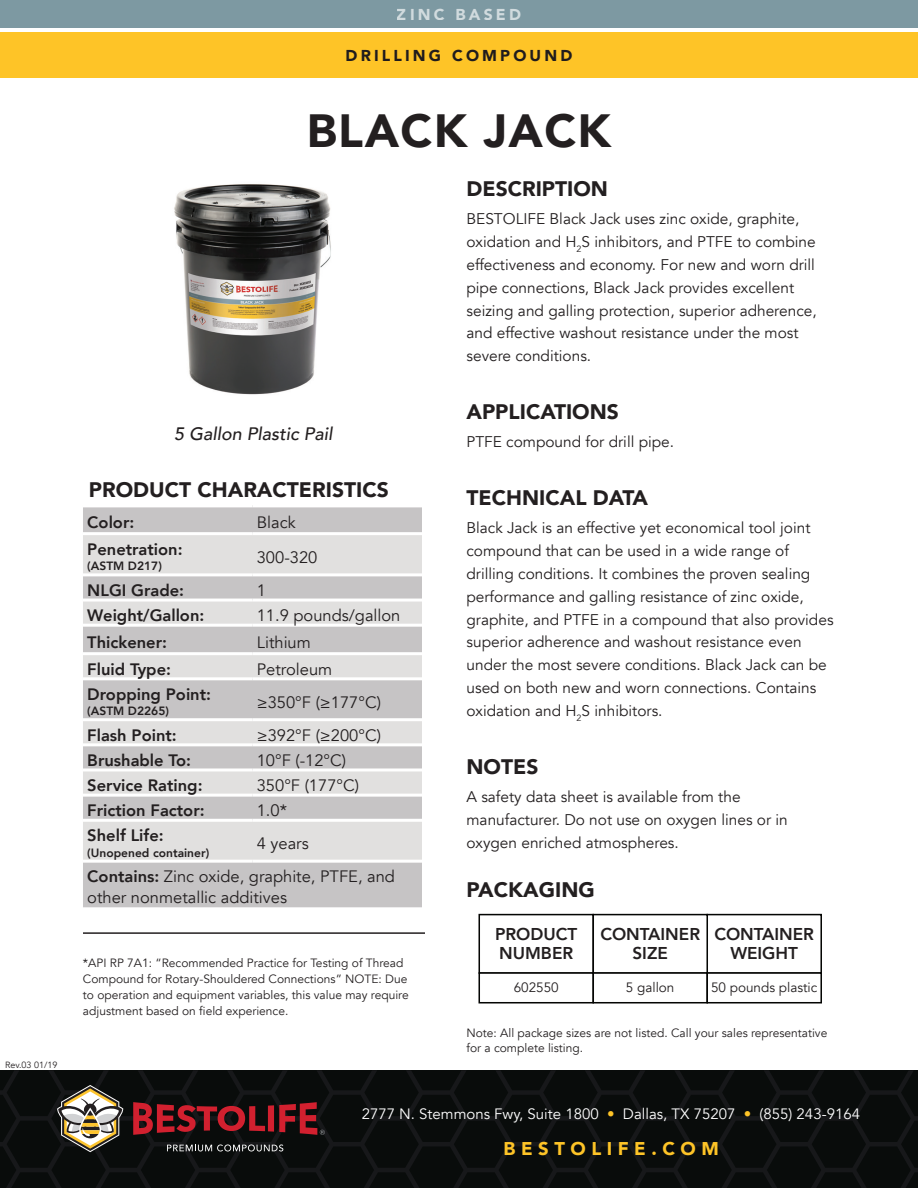
<style>
.page{position:relative;width:918px;height:1188px;background:#fff}
.page>*{position:absolute;margin:0;border:0;box-sizing:border-box;transform-origin:0 0}
.t1{font:900 46.5px "Avenir";letter-spacing:.03em;color:#231f20}
.t2{font:900 21px "Avenir";color:#231f20}
.t3{font:900 18.45px "Avenir";letter-spacing:.3em;color:#fec427}
.t4{font:italic 500 18px "Avenir";color:#231f20}
.t5{font:800 17.1px/19.5px "Avenir";color:#231f20;text-align:center}
.t6{font:16.5px/21px "Avenir";color:#231f20}
.t7{font:800 16.5px "Avenir";color:#231f20}
.t8{font:900 15.75px "Avenir";letter-spacing:.2em;color:#201c1d}
.t9{font:900 15.75px "Avenir";letter-spacing:.2em;color:#fff}
.t10{font:15.45px/23px "Avenir";color:#231f20}
.t11{font:15px "Avenir";color:#fff}
.t12{font:13.5px "Avenir";color:#231f20}
.t13{font:12px/15.8px "Avenir";color:#231f20}
.t14{font:800 12px "Avenir";color:#231f20}
.t15{font:9px "Avenir";color:#231f20}
.s1{font-weight:800}
.s2{color:#fec427}
</style>
<div class="page">
<svg style="left:0;top:1070px;width:918px;height:118px;background:#0b0d0d"></svg>
<svg style="left:167px;top:1144px;width:116px;height:7px"></svg>
<svg style="left:57px;top:1085px;width:66px;height:67px"></svg>
<svg style="left:133px;top:1102px;width:192px;height:33px;background:#61151c"></svg>
<img style="left:174px;top:184px;width:157px;height:211px">
<div style="left:0;top:0;width:918px;height:28px;background:#7d99a2"></div>
<div style="left:0;top:32px;width:918px;height:46px;background:#fec427"></div>
<div style="left:706px;top:914px;width:116px;height:60px;background:#fff;border:2px solid #040503"></div>
<div style="left:478px;top:914px;width:116px;height:60px;background:#fff;border:2px solid #040503"></div>
<div style="left:592px;top:914px;width:116px;height:60px;background:#fff;border:2px solid #040503"></div>
<div style="left:478px;top:972px;width:116px;height:32px;background:#fff;border:2px solid #040503"></div>
<div style="left:592px;top:972px;width:116px;height:32px;background:#fff;border:2px solid #040503"></div>
<div style="left:706px;top:972px;width:116px;height:32px;background:#fff;border:2px solid #040503"></div>
<hr style="left:83px;top:932px;width:342px;height:2px;background:#231f20">
<div style="left:83px;top:507px;width:339px;height:400px;background:#c6c4c5"></div>
<svg style="left:83px;top:535px;width:339px;height:325px;background:#d5d4d4"></svg>
<hr style="left:83px;top:532px;width:169px;height:3px;background:#fff">
<hr style="left:252px;top:532px;width:170px;height:3px;background:#fff">
<hr style="left:83px;top:573px;width:169px;height:3px;background:#fff">
<hr style="left:252px;top:573px;width:170px;height:3px;background:#fff">
<hr style="left:83px;top:599px;width:169px;height:3px;background:#fff">
<hr style="left:252px;top:599px;width:170px;height:3px;background:#fff">
<hr style="left:83px;top:624px;width:169px;height:3px;background:#fff">
<hr style="left:252px;top:624px;width:170px;height:3px;background:#fff">
<hr style="left:83px;top:652px;width:169px;height:3px;background:#fff">
<hr style="left:252px;top:652px;width:170px;height:3px;background:#fff">
<hr style="left:83px;top:677px;width:169px;height:3px;background:#fff">
<hr style="left:252px;top:677px;width:170px;height:3px;background:#fff">
<hr style="left:83px;top:718px;width:169px;height:3px;background:#fff">
<hr style="left:252px;top:718px;width:170px;height:3px;background:#fff">
<hr style="left:83px;top:743px;width:169px;height:3px;background:#fff">
<hr style="left:252px;top:743px;width:170px;height:3px;background:#fff">
<hr style="left:83px;top:768px;width:169px;height:3px;background:#fff">
<hr style="left:252px;top:768px;width:170px;height:3px;background:#fff">
<hr style="left:83px;top:794px;width:169px;height:3px;background:#fff">
<hr style="left:252px;top:794px;width:170px;height:3px;background:#fff">
<hr style="left:83px;top:819px;width:169px;height:3px;background:#fff">
<hr style="left:252px;top:819px;width:170px;height:3px;background:#fff">
<hr style="left:83px;top:860px;width:169px;height:3px;background:#fff">
<hr style="left:252px;top:860px;width:170px;height:3px;background:#fff">
<p class="t15" style="left:5px;top:1060px;width:54px">Rev.03 01/19</p>
<p class="t9" style="left:397px;top:1px;width:126px">ZINC BASED</p>
<p class="t8" style="left:346px;top:42px;width:228px">DRILLING COMPOUND</p>
<p class="t1" style="left:307px;top:91px;width:306px">BLACK JACK</p>
<p class="t2" style="left:466px;top:170px;width:143px">DESCRIPTION</p>
<p class="t10" style="left:466px;top:207px;width:352px">BESTOLIFE Black Jack uses zinc oxide, graphite, oxidation and H<sub>2</sub>S inhibitors, and PTFE to combine effectiveness and economy. For new and worn drill pipe connections, Black Jack provides excellent seizing and galling protection, superior adherence, and effective washout resistance under the most severe conditions.</p>
<p class="t4" style="left:174px;top:423px;width:160px">5 Gallon Plastic Pail</p>
<p class="t2" style="left:89px;top:472px;width:301px">PRODUCT CHARACTERISTICS</p>
<p class="t7" style="left:87px;top:509px;width:49px">Color:</p>
<p class="t6" style="left:257px;top:512px;width:40px">Black</p>
<p class="t7" style="left:87px;top:536px;width:97px">Penetration:</p>
<p class="t14" style="left:87px;top:557px;width:76px">(ASTM D217)</p>
<p class="t6" style="left:257px;top:547px;width:62px">300-320</p>
<p class="t7" style="left:87px;top:577px;width:98px">NLGI Grade:</p>
<p class="t6" style="left:257px;top:580px;width:11px">1</p>
<p class="t7" style="left:87px;top:602px;width:119px">Weight/Gallon:</p>
<p class="t6" style="left:257px;top:605px;width:145px">11.9 pounds/gallon</p>
<p class="t7" style="left:87px;top:629px;width:81px">Thickener:</p>
<p class="t6" style="left:257px;top:632px;width:56px">Lithium</p>
<p class="t7" style="left:87px;top:656px;width:85px">Fluid Type:</p>
<p class="t6" style="left:257px;top:659px;width:77px">Petroleum</p>
<p class="t7" style="left:87px;top:681px;width:125px">Dropping Point:</p>
<p class="t14" style="left:87px;top:702px;width:83px">(ASTM D2265)</p>
<p class="t6" style="left:257px;top:692px;width:126px">≥350°F (≥177°C)</p>
<p class="t7" style="left:87px;top:722px;width:91px">Flash Point:</p>
<p class="t6" style="left:257px;top:725px;width:126px">≥392°F (≥200°C)</p>
<p class="t7" style="left:87px;top:747px;width:105px">Brushable To:</p>
<p class="t6" style="left:257px;top:750px;width:91px">10°F (-12°C)</p>
<p class="t7" style="left:87px;top:772px;width:117px">Service Rating:</p>
<p class="t6" style="left:257px;top:775px;width:104px">350°F (177°C)</p>
<p class="t7" style="left:87px;top:797px;width:119px">Friction Factor:</p>
<p class="t6" style="left:257px;top:800px;width:32px">1.0*</p>
<p class="t7" style="left:87px;top:823px;width:78px">Shelf Life:</p>
<p class="t14" style="left:87px;top:843px;width:123px">(Unopened container)</p>
<p class="t6" style="left:257px;top:833px;width:53px">4 years</p>
<p class="t6" style="left:87px;top:866px;width:309px"><span class="s1">Contains:</span> Zinc oxide, graphite, PTFE, and other nonmetallic additives</p>
<p class="t13" style="left:83px;top:955px;width:327px">*API RP 7A1: “Recommended Practice for Testing of Thread Compound for Rotary-Shouldered Connections” NOTE: Due to operation and equipment variables, this value may require adjustment based on field experience.</p>
<p class="t2" style="left:466px;top:394px;width:154px">APPLICATIONS</p>
<p class="t10" style="left:466px;top:431px;width:209px">PTFE compound for drill pipe.</p>
<p class="t2" style="left:466px;top:479px;width:183px">TECHNICAL DATA</p>
<p class="t10" style="left:466px;top:516px;width:369px">Black Jack is an effective yet economical tool joint compound that can be used in a wide range of drilling conditions. It combines the proven sealing performance and galling resistance of zinc oxide, graphite, and PTFE in a compound that also provides superior adherence and washout resistance even under the most severe conditions. Black Jack can be used on both new and worn connections. Contains oxidation and H<sub>2</sub>S inhibitors.</p>
<p class="t2" style="left:466px;top:748px;width:73px">NOTES</p>
<p class="t10" style="left:466px;top:785px;width:323px">A safety data sheet is available from the manufacturer. Do not use on oxygen lines or in oxygen enriched atmospheres.</p>
<p class="t2" style="left:466px;top:872px;width:130px">PACKAGING</p>
<p class="t5" style="left:495px;top:924px;width:84px;text-align:left">PRODUCT<br>NUMBER</p>
<p class="t5" style="left:600px;top:924px;width:101px">CONTAINER<br>SIZE</p>
<p class="t5" style="left:714px;top:924px;width:101px">CONTAINER<br>WEIGHT</p>
<p class="t12" style="left:514px;top:979px;width:47px">602550</p>
<p class="t12" style="left:626px;top:979px;width:50px">5 gallon</p>
<p class="t12" style="left:711px;top:979px;width:108px">50 pounds plastic</p>
<p class="t13" style="left:466px;top:1025px;width:362px">Note: All package sizes are not listed. Call your sales representative for a complete listing.</p>
<p class="t11" style="left:362px;top:1105px;width:500px">2777 N. Stemmons Fwy, Suite 1800 <span class="s2">•</span> Dallas, TX 75207 <span class="s2">•</span> (855) 243-9164</p>
<p class="t3" style="left:504px;top:1133px;width:217px">BESTOLIFE.COM</p>
</div>
